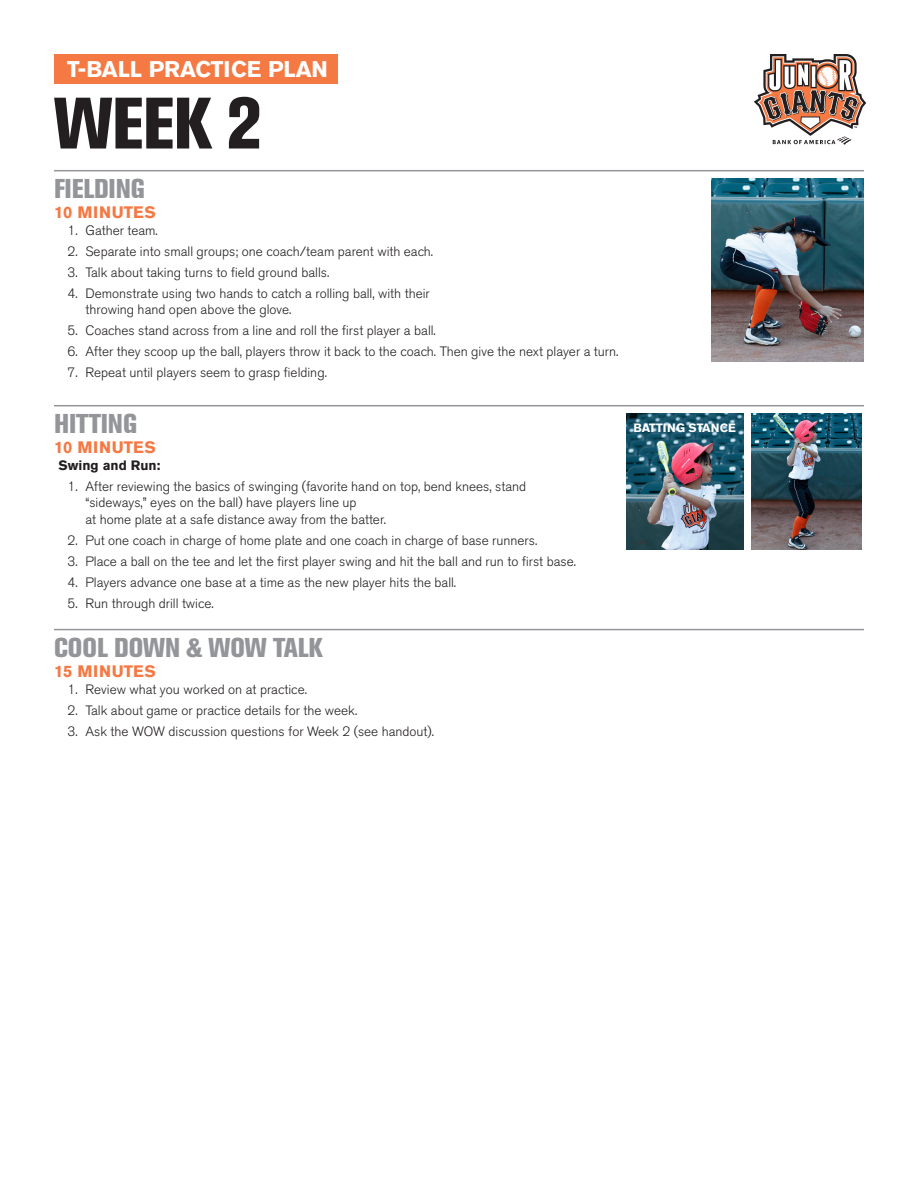
<style>
.page{position:relative;width:918px;height:1188px;background:#fff}
.page>*{position:absolute;margin:0;border:0;box-sizing:border-box;transform-origin:0 0}
.t1{font:800 condensed 72px "Akzidenz Grotesk BE";color:#231f20}
.Rule_above_headline{font:800 condensed 27px "Akzidenz Grotesk BE";letter-spacing:-.005em;color:#939598}
.t2{font:700 22.5px "Akzidenz Grotesk BE";color:#fff}
.MINUTES{font:700 16.5px "Akzidenz Grotesk BE";letter-spacing:.04em;color:#f47943}
.t3{font:300 13.5px/16.5px "Akzidenz Grotesk BE";color:#231f20}
.No__tasks{font:700 13.5px "Akzidenz Grotesk BE";color:#231f20}
.t4{font:700 12px "Akzidenz Grotesk BE";color:#fff}
</style>
<div class="page">
<svg style="left:754px;top:54px;width:112px;height:91px"></svg>
<hr style="left:54px;top:170px;width:810px;height:1px;background:#939598">
<hr style="left:54px;top:405px;width:810px;height:1px;background:#939598">
<div style="left:54px;top:54px;width:284px;height:29px;background:#f47943"></div>
<img style="left:711px;top:178px;width:153px;height:184px">
<hr style="left:54px;top:629px;width:810px;height:1px;background:#939598">
<img style="left:626px;top:413px;width:117px;height:137px">
<img style="left:752px;top:413px;width:110px;height:137px">
<p class="t2" style="left:67px;top:56px;width:262px">T-BALL PRACTICE PLAN</p>
<p class="t1" style="left:54px;top:82px;width:210px">WEEK 2</p>
<p class="Rule_above_headline" style="left:54px;top:173px;width:92px">FIELDING</p>
<p class="MINUTES" style="left:54px;top:203px;width:103px">10 MINUTES</p>
<p class="t3" style="left:68px;top:222px;width:92px">1. Gather team.</p>
<p class="t3" style="left:68px;top:243px;width:367px">2. Separate into small groups; one coach/team parent with each.</p>
<p class="t3" style="left:68px;top:264px;width:263px">3. Talk about taking turns to field ground balls.</p>
<p class="t3" style="left:86px;top:285px;width:346px;text-indent:-18px">4. Demonstrate using two hands to catch a rolling ball, with their throwing hand open above the glove.</p>
<p class="t3" style="left:68px;top:323px;width:370px">5. Coaches stand across from a line and roll the first player a ball.</p>
<p class="t3" style="left:68px;top:344px;width:552px">6. After they scoop up the ball, players throw it back to the coach. Then give the next player a turn.</p>
<p class="t3" style="left:68px;top:365px;width:261px">7. Repeat until players seem to grasp fielding.</p>
<p class="Rule_above_headline" style="left:54px;top:408px;width:85px">HITTING</p>
<p class="MINUTES" style="left:54px;top:438px;width:103px">10 MINUTES</p>
<p class="No__tasks" style="left:58px;top:457px;width:104px">Swing and Run:</p>
<p class="t3" style="left:86px;top:478px;width:442px;text-indent:-18px">1. After reviewing the basics of swinging (favorite hand on top, bend knees, stand “sideways,” eyes on the ball) have players line up<br>at home plate at a safe distance away from the batter.</p>
<p class="t3" style="left:68px;top:532px;width:471px">2. Put one coach in charge of home plate and one coach in charge of base runners.</p>
<p class="t3" style="left:68px;top:553px;width:510px">3. Place a ball on the tee and let the first player swing and hit the ball and run to first base.</p>
<p class="t3" style="left:68px;top:574px;width:390px">4. Players advance one base at a time as the new player hits the ball.</p>
<p class="t3" style="left:68px;top:595px;width:148px">5. Run through drill twice.</p>
<p class="Rule_above_headline" style="left:54px;top:632px;width:270px">COOL DOWN &amp; WOW TALK</p>
<p class="MINUTES" style="left:54px;top:662px;width:103px">15 MINUTES</p>
<p class="t3" style="left:68px;top:681px;width:241px">1. Review what you worked on at practice.</p>
<p class="t3" style="left:68px;top:702px;width:291px">2. Talk about game or practice details for the week.</p>
<p class="t3" style="left:68px;top:723px;width:368px">3. Ask the WOW discussion questions for Week 2 (see handout).</p>
<p class="t4" style="left:634px;top:421px;width:104px">BATTING STANCE</p>
</div>
